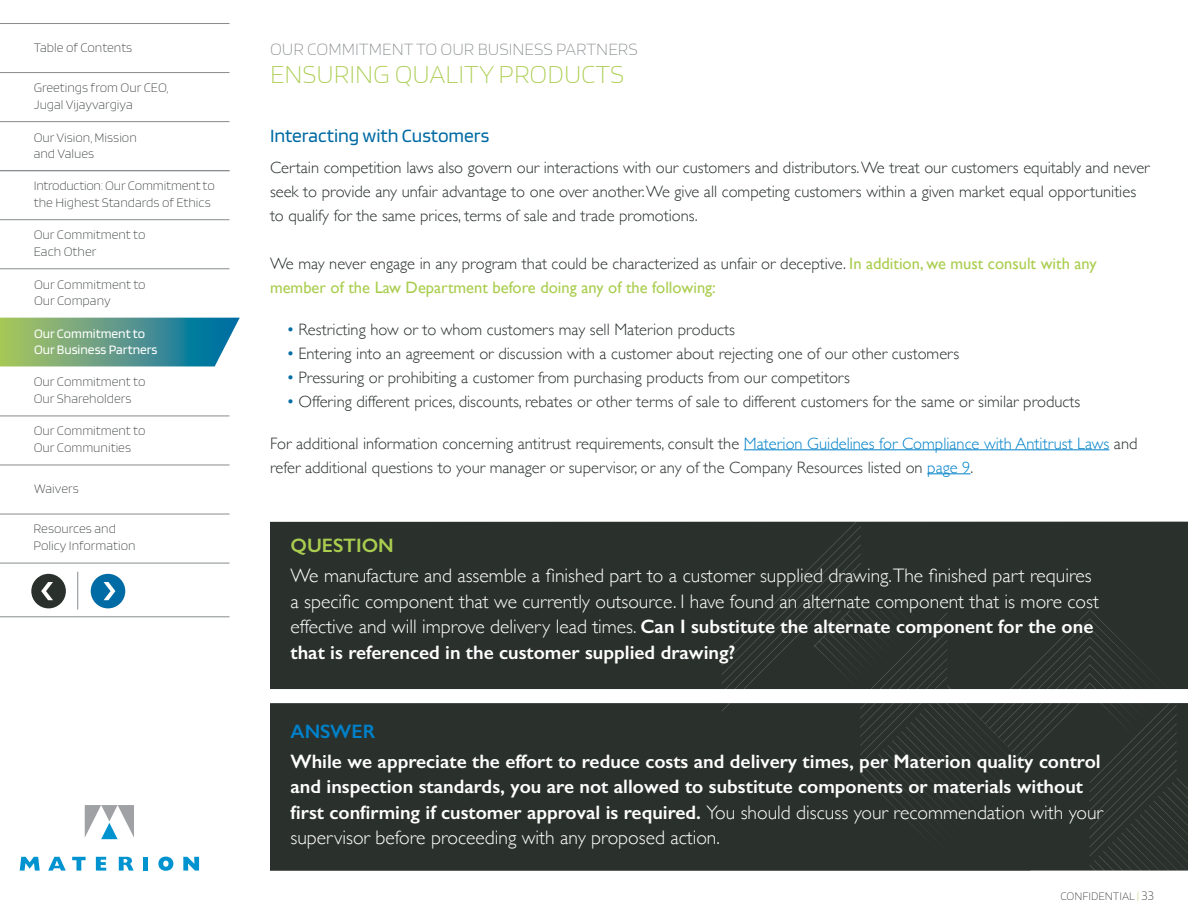
<style>
.page{position:relative;width:1188px;height:918px;background:#fff}
.page>*{position:absolute;margin:0;border:0;box-sizing:border-box;transform-origin:0 0}
.t1{font:200 27px "Blinker";color:#aacd4f}
.t2{font:300 19.5px/25.5px "Gill Sans";color:#fff}
.t3{font:600 19.5px/25.5px "Gill Sans";color:#fff}
.t4{font:19.5px "Blinker";color:#006ba4}
.t5{font:600 19.5px "Gill Sans";color:#aacd4f}
.t6{font:600 19.5px "Gill Sans";color:#0081c9}
.t7{font:200 18px "Blinker";color:#878b8d}
.t8{font:300 16.5px/24px "Gill Sans";color:#2a312d}
.t9{font:16.5px/24px "Gill Sans";color:#aacd4f}
.t10{font:200 13.5px/16.5px "Blinker";color:#2a312d}
.t11{font:13.5px/16.5px "Blinker";color:#fff}
.t12{font:200 12px "Blinker";color:#2a312d}
.s1{font-weight:300;color:#2a312d}
.s2{color:#006ba4}
.s3{color:#0081c9}
.s4{font-weight:600}
.s5{font-weight:300}
.s6{color:#aacd4f}
.s7{font-size:13.5px}
</style>
<div class="page">
<svg style="left:85px;top:805px;width:49px;height:34px"></svg>
<svg style="left:20px;top:857px;width:20px;height:14px"></svg>
<svg style="left:48px;top:857px;width:18px;height:14px"></svg>
<svg style="left:72px;top:857px;width:14px;height:14px"></svg>
<svg style="left:96px;top:857px;width:10px;height:14px"></svg>
<svg style="left:119px;top:857px;width:15px;height:14px"></svg>
<div style="left:143px;top:857px;width:5px;height:14px;background:#0093d0"></div>
<svg style="left:158px;top:857px;width:15px;height:14px"></svg>
<svg style="left:183px;top:857px;width:16px;height:14px"></svg>
<hr style="left:744px;top:449px;width:365px;height:1px;background:#0081c9">
<hr style="left:927px;top:473px;width:44px;height:1px;background:#0081c9">
<div style="left:270px;top:522px;width:918px;height:167px;background:#2a312d"></div>
<div style="left:270px;top:703px;width:918px;height:168px;background:#2a312d"></div>
<hr style="left:0;top:219px;width:230px;height:1px;background:#878b8d">
<hr style="left:0;top:269px;width:230px;height:1px;background:#878b8d">
<hr style="left:0;top:416px;width:230px;height:1px;background:#878b8d">
<hr style="left:0;top:465px;width:230px;height:1px;background:#878b8d">
<hr style="left:0;top:514px;width:230px;height:1px;background:#878b8d">
<hr style="left:0;top:563px;width:230px;height:1px;background:#878b8d">
<div style="left:31px;top:574px;width:35px;height:34px;background:#2a312d;border-radius:50%"></div>
<svg style="left:41px;top:582px;width:12px;height:18px"></svg>
<div style="left:91px;top:574px;width:34px;height:34px;background:#006ba4;border-radius:50%"></div>
<svg style="left:104px;top:582px;width:11px;height:18px"></svg>
<hr style="left:0;top:617px;width:230px;height:1px;background:#878b8d">
<hr style="left:78px;top:572px;width:1px;height:38px;background:#878b8d">
<hr style="left:0;top:23px;width:230px;height:1px;background:#878b8d">
<hr style="left:0;top:72px;width:230px;height:1px;background:#878b8d">
<hr style="left:0;top:121px;width:230px;height:1px;background:#878b8d">
<hr style="left:0;top:170px;width:230px;height:1px;background:#878b8d">
<svg style="left:0;top:318px;width:240px;height:48px;background:#619f8b"></svg>
<svg style="left:382px;top:521px;width:806px;height:350px"></svg>
<p class="t10" style="left:34px;top:39px;width:100px">Table of Contents</p>
<p class="t10" style="left:34px;top:80px;width:136px">Greetings from Our CEO,<br>Jugal Vijayvargiya</p>
<p class="t10" style="left:34px;top:129px;width:105px">Our Vision, Mission and Values</p>
<p class="t10" style="left:34px;top:178px;width:183px">Introduction: Our Commitment to the Highest Standards of Ethics</p>
<p class="t10" style="left:34px;top:227px;width:113px">Our Commitment to<br>Each Other</p>
<p class="t10" style="left:34px;top:276px;width:113px">Our Commitment to<br>Our Company</p>
<p class="t11" style="left:34px;top:325px;width:125px">Our Commitment to<br>Our Business Partners</p>
<p class="t10" style="left:34px;top:374px;width:113px">Our Commitment to<br>Our Shareholders</p>
<p class="t10" style="left:34px;top:423px;width:113px">Our Commitment to<br>Our Communities</p>
<p class="t10" style="left:34px;top:481px;width:46px">Waivers</p>
<p class="t10" style="left:33px;top:521px;width:104px">Resources and<br>Policy Information</p>
<p class="t7" style="left:270px;top:40px;width:369px">OUR COMMITMENT TO OUR BUSINESS PARTNERS</p>
<h1 class="t1" style="left:270px;top:61px;width:356px">ENSURING QUALITY PRODUCTS</h1>
<p class="t4" style="left:270px;top:125px;width:221px">Interacting with Customers</p>
<p class="t8" style="left:270px;top:154px;width:881px">Certain competition laws also govern our interactions with our customers and distributors. We treat our customers equitably and never seek to provide any unfair advantage to one over another. We give all competing customers within a given market equal opportunities to qualify for the same prices, terms of sale and trade promotions.</p>
<p class="t9" style="left:270px;top:251px;width:828px"><span class="s1">We may never engage in any program that could be characterized as unfair or deceptive.</span> In addition, we must consult with any member of the Law Department before doing any of the following:</p>
<p class="t8" style="left:286px;top:316px;width:450px"><span class="s2">•</span> Restricting how or to whom customers may sell Materion products</p>
<p class="t8" style="left:286px;top:340px;width:674px"><span class="s2">•</span> Entering into an agreement or discussion with a customer about rejecting one of our other customers</p>
<p class="t8" style="left:286px;top:364px;width:565px"><span class="s2">•</span> Pressuring or prohibiting a customer from purchasing products from our competitors</p>
<p class="t8" style="left:286px;top:388px;width:795px"><span class="s2">•</span> Offering different prices, discounts, rebates or other terms of sale to different customers for the same or similar products</p>
<p class="t8" style="left:270px;top:430px;width:869px">For additional information concerning antitrust requirements, consult the <span class="s3">Materion Guidelines for Compliance with Antitrust Laws</span> and refer additional questions to your manager or supervisor, or any of the Company Resources listed on <span class="s3">page 9</span>.</p>
<p class="t5" style="left:291px;top:534px;width:105px">QUESTION</p>
<p class="t2" style="left:291px;top:562px;width:810px">We manufacture and assemble a finished part to a customer supplied drawing.The finished part requires a specific component that we currently outsource. I have found an alternate component that is more cost effective and will improve delivery lead times. <span class="s4">Can I substitute the alternate component for the one that is referenced in the customer supplied drawing?</span></p>
<p class="t6" style="left:291px;top:719px;width:86px">ANSWER</p>
<p class="t3" style="left:291px;top:748px;width:814px">While we appreciate the effort to reduce costs and delivery times, per Materion quality control and inspection standards, you are not allowed to substitute components or materials without first confirming if customer approval is required. <span class="s5">You should discuss your recommendation with your supervisor before proceeding with any proposed action.</span></p>
<p class="t12" style="left:1060px;top:890px;width:95px">CONFIDENTIAL <span class="s6">|</span> <span class="s7">33</span></p>
</div>
